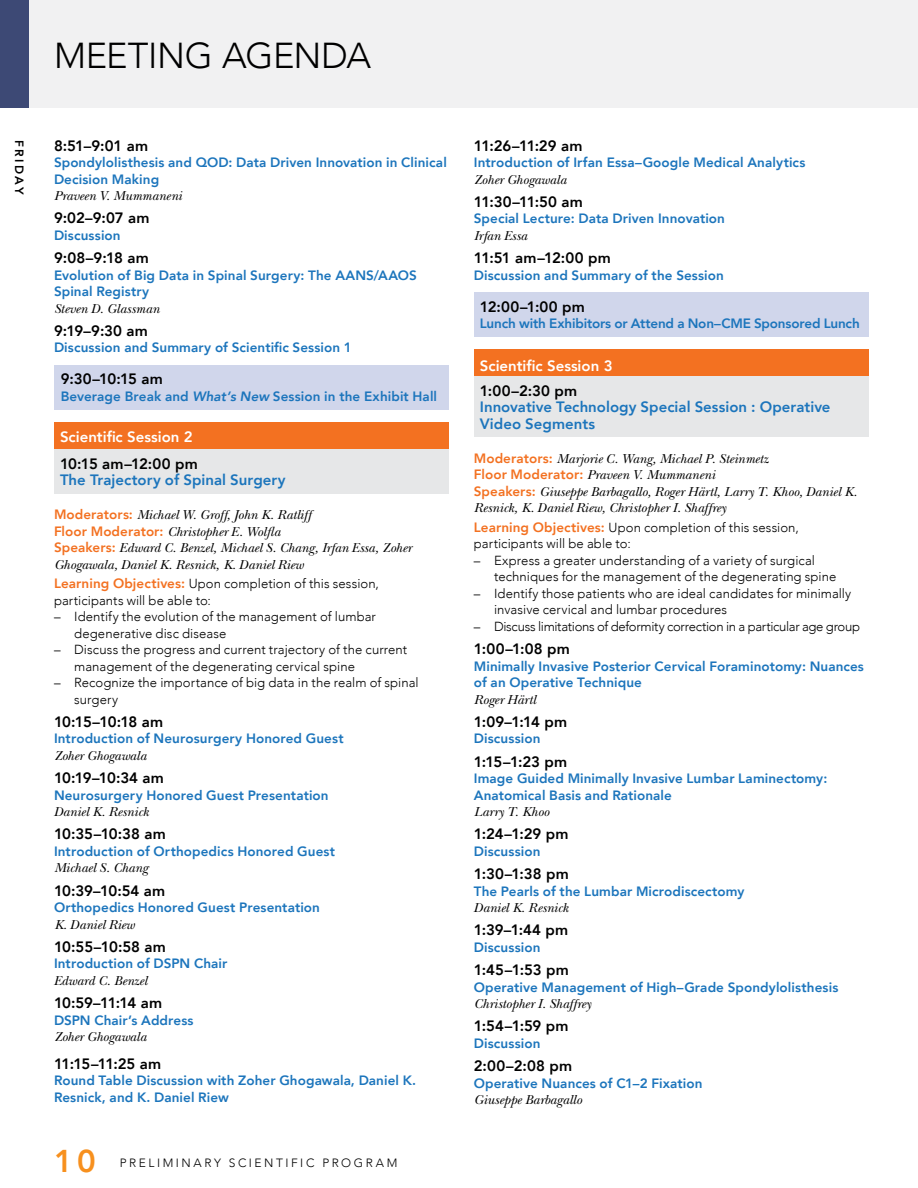
<style>
.page{position:relative;width:918px;height:1188px;background:#fff}
.page>*{position:absolute;margin:0;border:0;box-sizing:border-box;transform-origin:0 0}
.t1{font:300 36px "Avenir";letter-spacing:-.01em;color:#000}
.t2{font:800 31.5px "Avenir";color:#f7901e}
.t3{font:800 15px "Avenir";color:#000}
.t4{font:800 15px/16.5px "Avenir";color:#1c75bc}
.t5{font:800 15px "Avenir";color:#fff}
.t6{font:800 15px "Avenir";letter-spacing:-.02em;color:#000}
.t7{font:800 13.5px/16.5px "Avenir";letter-spacing:.005em;color:#1c75bc}
.t8{font:italic 13.5px/16.5px "New Baskerville";color:#000}
.t9{font:800 13.5px "Avenir";letter-spacing:-.015em;color:#1c75bc}
.t10{font:300 13.2px/16.5px "Avenir";letter-spacing:.005em;color:#000}
.t11{font:300 13.2px "Avenir";letter-spacing:-.025em;color:#000}
.t12{font:300 12px "Avenir";letter-spacing:.21em;color:#000}
.t13{font:800 12px "Avenir";letter-spacing:.21em;color:#000}
.s1{font-style:italic}
.s2{font-family:"Avenir";font-weight:800;font-style:normal;color:#f37121}
.s3{font-weight:800;font-size:13.5px;color:#f37121}
</style>
<div class="page">
<div style="left:0;top:0;width:918px;height:108px;background:#f1f1f2"></div>
<div style="left:0;top:0;width:29px;height:108px;background:#3d4975"></div>
<div style="left:54px;top:365px;width:394px;height:45px;background:#d0d6eb"></div>
<div style="left:54px;top:422px;width:394px;height:27px;background:#f37121"></div>
<div style="left:54px;top:449px;width:394px;height:45px;background:#e6e7e8"></div>
<div style="left:474px;top:292px;width:394px;height:45px;background:#d0d6eb"></div>
<div style="left:474px;top:350px;width:394px;height:26px;background:#f37121"></div>
<div style="left:474px;top:376px;width:394px;height:61px;background:#e6e7e8"></div>
<p class="t13" style="left:29px;top:140px;width:57px;rotate:90deg">FRIDAY</p>
<h1 class="t1" style="left:54px;top:34px;width:319px">MEETING AGENDA</h1>
<p class="t3" style="left:54px;top:134px;width:96px">8:51–9:01 am</p>
<p class="t7" style="left:54px;top:154px;width:394px">Spondylolisthesis and QOD: Data Driven Innovation in Clinical<br>Decision Making</p>
<p class="t8" style="left:54px;top:188px;width:129px">Praveen V. Mummaneni</p>
<p class="t3" style="left:54px;top:206px;width:97px">9:02–9:07 am</p>
<p class="t7" style="left:54px;top:227px;width:68px">Discussion</p>
<p class="t3" style="left:54px;top:246px;width:96px">9:08–9:18 am</p>
<p class="t7" style="left:54px;top:267px;width:364px">Evolution of Big Data in Spinal Surgery: The AANS/AAOS<br>Spinal Registry</p>
<p class="t8" style="left:54px;top:300px;width:107px">Steven D. Glassman</p>
<p class="t3" style="left:54px;top:319px;width:95px">9:19–9:30 am</p>
<p class="t7" style="left:54px;top:339px;width:299px">Discussion and Summary of Scientific Session 1</p>
<p class="t3" style="left:61px;top:367px;width:104px">9:30–10:15 am</p>
<p class="t7" style="left:61px;top:388px;width:378px">Beverage Break and <span class="s1">What’s New</span> Session in the Exhibit Hall</p>
<p class="t5" style="left:60px;top:425px;width:134px">Scientific Session 2</p>
<p class="t3" style="left:60px;top:452px;width:139px">10:15 am–12:00 pm</p>
<p class="t4" style="left:60px;top:472px;width:227px">The Trajectory of Spinal Surgery</p>
<p class="t8" style="left:54px;top:507px;width:359px"><span class="s2">Moderators:</span> Michael W. Groff, John K. Ratliff<br><span class="s2">Floor Moderator:</span> Christopher E. Wolfla<br><span class="s2">Speakers:</span> Edward C. Benzel, Michael S. Chang, Irfan Essa, Zoher Ghogawala, Daniel K. Resnick, K. Daniel Riew</p>
<p class="t10" style="left:54px;top:575px;width:327px"><span class="s3">Learning Objectives:</span> Upon completion of this session, participants will be able to:</p>
<p class="t10" style="left:74px;top:608px;width:303px;text-indent:-20px">– Identify the evolution of the management of lumbar degenerative disc disease</p>
<p class="t10" style="left:74px;top:641px;width:335px;text-indent:-20px">– Discuss the progress and current trajectory of the current management of the degenerating cervical spine</p>
<p class="t10" style="left:74px;top:674px;width:346px;text-indent:-20px">– Recognize the importance of big data in the realm of spinal surgery</p>
<p class="t3" style="left:54px;top:710px;width:111px">10:15–10:18 am</p>
<p class="t7" style="left:54px;top:731px;width:291px">Introduction of Neurosurgery Honored Guest</p>
<p class="t8" style="left:54px;top:747px;width:94px">Zoher Ghogawala</p>
<p class="t3" style="left:54px;top:766px;width:111px">10:19–10:34 am</p>
<p class="t7" style="left:54px;top:787px;width:276px">Neurosurgery Honored Guest Presentation</p>
<p class="t8" style="left:54px;top:804px;width:96px">Daniel K. Resnick</p>
<p class="t3" style="left:54px;top:823px;width:113px">10:35–10:38 am</p>
<p class="t7" style="left:54px;top:843px;width:283px">Introduction of Orthopedics Honored Guest</p>
<p class="t8" style="left:54px;top:860px;width:96px">Michael S. Chang</p>
<p class="t3" style="left:54px;top:879px;width:113px">10:39–10:54 am</p>
<p class="t7" style="left:54px;top:899px;width:268px">Orthopedics Honored Guest Presentation</p>
<p class="t8" style="left:54px;top:916px;width:82px">K. Daniel Riew</p>
<p class="t3" style="left:54px;top:935px;width:113px">10:55–10:58 am</p>
<p class="t7" style="left:54px;top:956px;width:175px">Introduction of DSPN Chair</p>
<p class="t8" style="left:54px;top:972px;width:95px">Edward C. Benzel</p>
<p class="t3" style="left:54px;top:991px;width:110px">10:59–11:14 am</p>
<p class="t7" style="left:54px;top:1012px;width:141px">DSPN Chair’s Address</p>
<p class="t8" style="left:54px;top:1029px;width:94px">Zoher Ghogawala</p>
<p class="t3" style="left:54px;top:1052px;width:109px">11:15–11:25 am</p>
<p class="t7" style="left:54px;top:1072px;width:364px">Round Table Discussion with Zoher Ghogawala, Daniel K.<br>Resnick, and K. Daniel Riew</p>
<h2 class="t2" style="left:54px;top:1136px;width:43px">10</h2>
<p class="t12" style="left:120px;top:1156px;width:279px">PRELIMINARY SCIENTIFIC PROGRAM</p>
<p class="t3" style="left:474px;top:134px;width:110px">11:26–11:29 am</p>
<p class="t7" style="left:474px;top:154px;width:333px">Introduction of Irfan Essa–Google Medical Analytics</p>
<p class="t8" style="left:474px;top:171px;width:94px">Zoher Ghogawala</p>
<p class="t3" style="left:474px;top:190px;width:111px">11:30–11:50 am</p>
<p class="t7" style="left:474px;top:210px;width:253px">Special Lecture: Data Driven Innovation</p>
<p class="t8" style="left:474px;top:227px;width:55px">Irfan Essa</p>
<p class="t6" style="left:474px;top:246px;width:138px">11:51 am–12:00 pm</p>
<p class="t7" style="left:474px;top:267px;width:252px">Discussion and Summary of the Session</p>
<p class="t3" style="left:480px;top:295px;width:107px">12:00–1:00 pm</p>
<p class="t9" style="left:480px;top:313px;width:381px">Lunch with Exhibitors or Attend a Non–CME Sponsored Lunch</p>
<p class="t5" style="left:480px;top:354px;width:134px">Scientific Session 3</p>
<p class="t3" style="left:480px;top:379px;width:99px">1:00–2:30 pm</p>
<p class="t4" style="left:480px;top:399px;width:352px">Innovative Technology Special Session : Operative<br>Video Segments</p>
<p class="t8" style="left:474px;top:450px;width:385px"><span class="s2">Moderators:</span> Marjorie C. Wang, Michael P. Steinmetz<br><span class="s2">Floor Moderator:</span> Praveen V. Mummaneni<br><span class="s2">Speakers:</span> Giuseppe Barbagallo, Roger Härtl, Larry T. Khoo, Daniel K.<br>Resnick, K. Daniel Riew, Christopher I. Shaffrey</p>
<p class="t10" style="left:474px;top:519px;width:327px"><span class="s3">Learning Objectives:</span> Upon completion of this session, participants will be able to:</p>
<p class="t10" style="left:494px;top:552px;width:344px;text-indent:-20px">– Express a greater understanding of a variety of surgical techniques for the management of the degenerating spine</p>
<p class="t10" style="left:494px;top:585px;width:359px;text-indent:-20px">– Identify those patients who are ideal candidates for minimally invasive cervical and lumbar procedures</p>
<p class="t11" style="left:474px;top:619px;width:388px">– Discuss limitations of deformity correction in a particular age group</p>
<p class="t3" style="left:474px;top:637px;width:98px">1:00–1:08 pm</p>
<p class="t7" style="left:474px;top:658px;width:392px">Minimally Invasive Posterior Cervical Foraminotomy: Nuances of an Operative Technique</p>
<p class="t8" style="left:474px;top:691px;width:64px">Roger Härtl</p>
<p class="t3" style="left:474px;top:710px;width:95px">1:09–1:14 pm</p>
<p class="t7" style="left:474px;top:731px;width:68px">Discussion</p>
<p class="t3" style="left:474px;top:750px;width:95px">1:15–1:23 pm</p>
<p class="t7" style="left:474px;top:770px;width:355px">Image Guided Minimally Invasive Lumbar Laminectomy:<br>Anatomical Basis and Rationale</p>
<p class="t8" style="left:474px;top:804px;width:77px">Larry T. Khoo</p>
<p class="t3" style="left:474px;top:823px;width:96px">1:24–1:29 pm</p>
<p class="t7" style="left:474px;top:843px;width:68px">Discussion</p>
<p class="t3" style="left:474px;top:862px;width:96px">1:30–1:38 pm</p>
<p class="t7" style="left:474px;top:883px;width:272px">The Pearls of the Lumbar Microdiscectomy</p>
<p class="t8" style="left:474px;top:900px;width:96px">Daniel K. Resnick</p>
<p class="t3" style="left:474px;top:919px;width:96px">1:39–1:44 pm</p>
<p class="t7" style="left:474px;top:939px;width:68px">Discussion</p>
<p class="t3" style="left:474px;top:958px;width:97px">1:45–1:53 pm</p>
<p class="t7" style="left:474px;top:979px;width:366px">Operative Management of High–Grade Spondylolisthesis</p>
<p class="t8" style="left:474px;top:996px;width:119px">Christopher I. Shaffrey</p>
<p class="t3" style="left:474px;top:1015px;width:96px">1:54–1:59 pm</p>
<p class="t7" style="left:474px;top:1035px;width:68px">Discussion</p>
<p class="t3" style="left:474px;top:1054px;width:100px">2:00–2:08 pm</p>
<p class="t7" style="left:474px;top:1075px;width:230px">Operative Nuances of C1–2 Fixation</p>
<p class="t8" style="left:474px;top:1092px;width:109px">Giuseppe Barbagallo</p>
</div>
